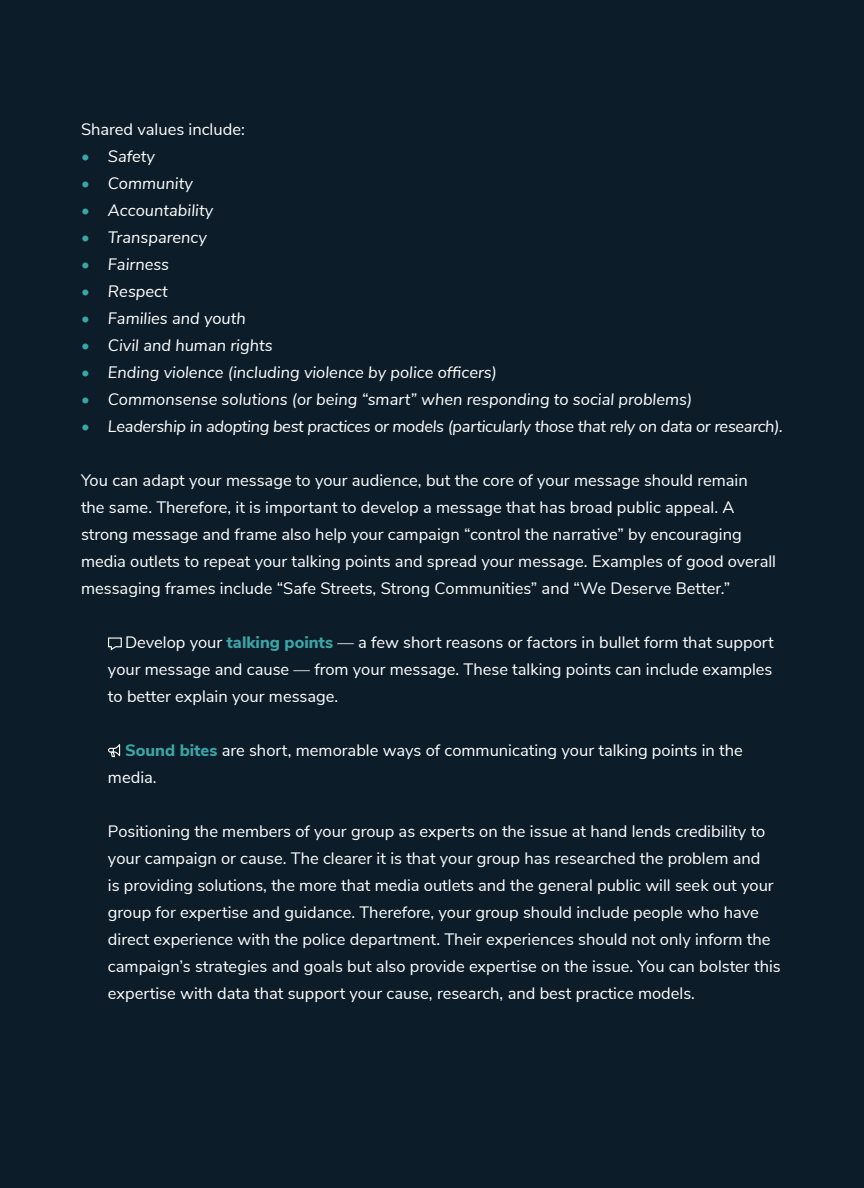
<style>
.page{position:relative;width:864px;height:1188px;background:#0c1c28}
.page>*{position:absolute;margin:0;border:0;box-sizing:border-box;transform-origin:0 0}
.t1{font:16.5px/27px "Nunito Sans";color:#fff}
.t2{font:italic 16.5px "Nunito Sans";color:#fff}
.t3{font:italic 16.5px "Nunito Sans";letter-spacing:-.02em;color:#fff}
.s1{color:#39a6a8}
.s2{font-weight:800;color:#39a6a8}
</style>
<div class="page">
<svg style="left:108px;top:744px;width:13px;height:14px"></svg>
<svg style="left:108px;top:637px;width:14px;height:14px"></svg>
<p class="t1" style="left:81px;top:115px;width:165px">Shared values include:</p>
<p class="t2" style="left:81px;top:145px;width:76px"><span class="s1">•</span> Safety</p>
<p class="t2" style="left:81px;top:172px;width:113px"><span class="s1">•</span> Community</p>
<p class="t2" style="left:81px;top:199px;width:134px"><span class="s1">•</span> Accountability</p>
<p class="t2" style="left:81px;top:226px;width:127px"><span class="s1">•</span> Transparency</p>
<p class="t2" style="left:81px;top:253px;width:90px"><span class="s1">•</span> Fairness</p>
<p class="t2" style="left:81px;top:280px;width:88px"><span class="s1">•</span> Respect</p>
<p class="t2" style="left:81px;top:307px;width:166px"><span class="s1">•</span> Families and youth</p>
<p class="t2" style="left:81px;top:334px;width:193px"><span class="s1">•</span> Civil and human rights</p>
<p class="t2" style="left:81px;top:361px;width:417px"><span class="s1">•</span> Ending violence (including violence by police officers)</p>
<p class="t2" style="left:81px;top:388px;width:613px"><span class="s1">•</span> Commonsense solutions (or being “smart” when responding to social problems)</p>
<p class="t3" style="left:81px;top:415px;width:703px"><span class="s1">•</span> Leadership in adopting best practices or models (particularly those that rely on data or research).</p>
<p class="t1" style="left:81px;top:466px;width:697px">You can adapt your message to your audience, but the core of your message should remain<br>the same. Therefore, it is important to develop a message that has broad public appeal. A strong message and frame also help your campaign “control the narrative” by encouraging media outlets to repeat your talking points and spread your message. Examples of good overall messaging frames include “Safe Streets, Strong Communities” and “We Deserve Better.”</p>
<p class="t1" style="left:108px;top:628px;width:667px;text-align:justify;text-indent:17px">Develop your <span class="s2">talking points</span> — a few short reasons or factors in bullet form that support your message and cause — from your message. These talking points can include examples to better explain your message.</p>
<p class="t1" style="left:108px;top:736px;width:636px;text-indent:17px"><span class="s2">Sound bites</span> are short, memorable ways of communicating your talking points in the media.</p>
<p class="t1" style="left:108px;top:817px;width:674px">Positioning the members of your group as experts on the issue at hand lends credibility to your campaign or cause. The clearer it is that your group has researched the problem and<br>is providing solutions, the more that media outlets and the general public will seek out your group for expertise and guidance. Therefore, your group should include people who have direct experience with the police department. Their experiences should not only inform the campaign’s strategies and goals but also provide expertise on the issue. You can bolster this expertise with data that support your cause, research, and best practice models.</p>
</div>
